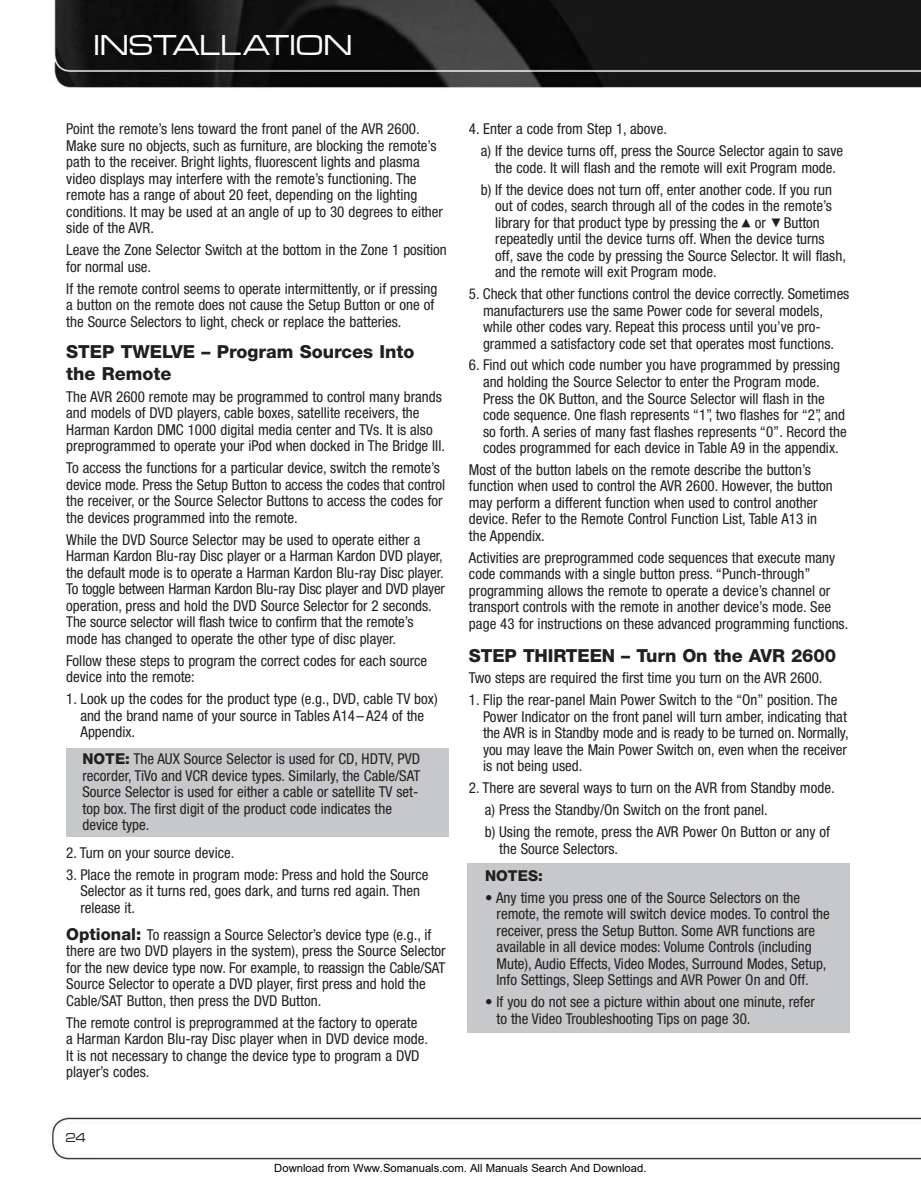
<style>
.page{position:relative;width:921px;height:1189px;background:#fff}
.page>*{position:absolute;margin:0;border:0;box-sizing:border-box;transform-origin:0 0}
.t1{font:30px "Microgramma EF Medium Extend";color:#fff}
.t2{font:800 18px/21.6px "Helvetica Neue";color:#231f20}
.t3{font:condensed 15px/16.5px "Helvetica Neue";color:#231f20}
.t4{font:800 15px "Helvetica Neue";color:#231f20}
.t5{font:13.5px "Microgramma EF Medium Extend";color:#231f20;scale:.9 1}
.t6{font:11.25px "Arial";color:#000}
.s1{font-weight:800;font-stretch:normal}
.s2{font-weight:800;font-stretch:normal;font-size:16.5px}
</style>
<div class="page">
<div style="left:467px;top:863px;width:382px;height:170px;background:#c6c8ca"></div>
<img style="left:54px;top:0;width:866px;height:88px">
<img style="left:52px;top:1117px;width:868px;height:43px">
<div style="left:66px;top:748px;width:382px;height:88px;background:#c6c8ca"></div>
<h1 class="t1" style="left:93px;top:36px;width:260px">INSTALLATION</h1>
<p class="t3" style="left:66px;top:122px;width:378px">Point the remote’s lens toward the front panel of the AVR 2600.<br>Make sure no objects, such as furniture, are blocking the remote’s path to the receiver. Bright lights, fluorescent lights and plasma video displays may interfere with the remote’s functioning. The remote has a range of about 20 feet, depending on the lighting conditions. It may be used at an angle of up to 30 degrees to either side of the AVR.</p>
<p class="t3" style="left:66px;top:243px;width:382px">Leave the Zone Selector Switch at the bottom in the Zone 1 position for normal use.</p>
<p class="t3" style="left:66px;top:281px;width:372px">If the remote control seems to operate intermittently, or if pressing a button on the remote does not cause the Setup Button or one of the Source Selectors to light, check or replace the batteries.</p>
<p class="t2" style="left:66px;top:343px;width:349px">STEP TWELVE – Program Sources Into the Remote</p>
<p class="t3" style="left:66px;top:390px;width:380px">The AVR 2600 remote may be programmed to control many brands and models of DVD players, cable boxes, satellite receivers, the Harman Kardon DMC 1000 digital media center and TVs. It is also preprogrammed to operate your iPod when docked in The Bridge III.</p>
<p class="t3" style="left:66px;top:461px;width:380px">To access the functions for a particular device, switch the remote’s device mode. Press the Setup Button to access the codes that control the receiver, or the Source Selector Buttons to access the codes for the devices programmed into the remote.</p>
<p class="t3" style="left:66px;top:532px;width:380px">While the DVD Source Selector may be used to operate either a Harman Kardon Blu-ray Disc player or a Harman Kardon DVD player, the default mode is to operate a Harman Kardon Blu-ray Disc player.<br>To toggle between Harman Kardon Blu-ray Disc player and DVD player operation, press and hold the DVD Source Selector for 2 seconds.<br>The source selector will flash twice to confirm that the remote’s mode has changed to operate the other type of disc player.</p>
<p class="t3" style="left:66px;top:653px;width:362px">Follow these steps to program the correct codes for each source device into the remote:</p>
<p class="t3" style="left:80px;top:692px;width:358px;text-indent:-14px">1. Look up the codes for the product type (e.g., DVD, cable TV box) and the brand name of your source in Tables A14– A24 of the<br>Appendix.</p>
<p class="t3" style="left:82px;top:752px;width:339px"><span class="s1">NOTE:</span> The AUX Source Selector is used for CD, HDTV, PVD recorder, TiVo and VCR device types. Similarly, the Cable/SAT Source Selector is used for either a cable or satellite TV set&shy;top box. The first digit of the product code indicates the device type.</p>
<p class="t3" style="left:66px;top:845px;width:169px">2. Turn on your source device.</p>
<p class="t3" style="left:80px;top:867px;width:349px;text-indent:-14px">3. Place the remote in program mode: Press and hold the Source<br>Selector as it turns red, goes dark, and turns red again. Then release it.</p>
<p class="t3" style="left:66px;top:927px;width:381px"><span class="s2">Optional:</span> To reassign a Source Selector’s device type (e.g., if there are two DVD players in the system), press the Source Selector for the new device type now. For example, to reassign the Cable/SAT Source Selector to operate a DVD player, first press and hold the Cable/SAT Button, then press the DVD Button.</p>
<p class="t3" style="left:66px;top:1015px;width:363px">The remote control is preprogrammed at the factory to operate a Harman Kardon Blu-ray Disc player when in DVD device mode.<br>It is not necessary to change the device type to program a DVD player’s codes.</p>
<p class="t5" style="left:66px;top:1133px;width:23px">24</p>
<p class="t3" style="left:480px;top:119px;width:363px;line-height:21.9px;text-indent:-12px">4. Enter a code from Step 1, above.<br>a) If the device turns off, press the Source Selector again to save</p>
<p class="t3" style="left:480px;top:158px;width:356px;line-height:21.9px;text-align:right">the code. It will flash and the remote will exit Program mode. b) If the device does not turn off, enter another code. If you run</p>
<p class="t3" style="left:495px;top:199px;width:352px">out of codes, search through all of the codes in the remote’s library for that product type by pressing the or Button repeatedly until the device turns off. When the device turns off, save the code by pressing the Source Selector. It will flash, and the remote will exit Program mode.</p>
<p class="t3" style="left:483px;top:287px;width:368px;text-indent:-14px">5. Check that other functions control the device correctly. Sometimes manufacturers use the same Power code for several models, while other codes vary. Repeat this process until you’ve pro&shy;grammed a satisfactory code set that operates most functions.</p>
<p class="t3" style="left:483px;top:358px;width:365px;text-indent:-14px">6. Find out which code number you have programmed by pressing and holding the Source Selector to enter the Program mode.<br>Press the OK Button, and the Source Selector will flash in the code sequence. One flash represents “1”, two flashes for “2”, and so forth. A series of many fast flashes represents “0”. Record the codes programmed for each device in Table A9 in the appendix.</p>
<p class="t3" style="left:469px;top:463px;width:365px">Most of the button labels on the remote describe the button’s function when used to control the AVR 2600. However, the button may perform a different function when used to control another device. Refer to the Remote Control Function List, Table A13 in the Appendix.</p>
<p class="t3" style="left:469px;top:550px;width:381px">Activities are preprogrammed code sequences that execute many code commands with a single button press. “Punch-through” programming allows the remote to operate a device’s channel or transport controls with the remote in another device’s mode. See page 43 for instructions on these advanced programming functions.</p>
<p class="t2" style="left:469px;top:646px;width:368px">STEP THIRTEEN – Turn On the AVR 2600</p>
<p class="t3" style="left:469px;top:671px;width:355px">Two steps are required the first time you turn on the AVR 2600.</p>
<p class="t3" style="left:483px;top:693px;width:367px;text-indent:-14px">1. Flip the rear-panel Main Power Switch to the “On” position. The Power Indicator on the front panel will turn amber, indicating that the AVR is in Standby mode and is ready to be turned on. Normally, you may leave the Main Power Switch on, even when the receiver is not being used.</p>
<p class="t3" style="left:484px;top:778px;width:351px;line-height:21.9px;text-indent:-16px">2. There are several ways to turn on the AVR from Standby mode. a) Press the Standby/On Switch on the front panel.<br>b) Using the remote, press the AVR Power On Button or any of</p>
<p class="t3" style="left:499px;top:841px;width:120px">the Source Selectors.</p>
<p class="t4" style="left:485px;top:870px;width:59px">NOTES:</p>
<p class="t3" style="left:496px;top:890px;width:335px;text-indent:-11px">• Any time you press one of the Source Selectors on the remote, the remote will switch device modes. To control the receiver, press the Setup Button. Some AVR functions are available in all device modes: Volume Controls (including Mute), Audio Effects, Video Modes, Surround Modes, Setup, Info Settings, Sleep Settings and AVR Power On and Off.</p>
<p class="t3" style="left:496px;top:995px;width:320px;text-indent:-11px">• If you do not see a picture within about one minute, refer to the Video Troubleshooting Tips on page 30.</p>
<p class="t6" style="left:274px;top:1161px;width:373px">Download from Www.Somanuals.com. All Manuals Search And Download.</p>
</div>
